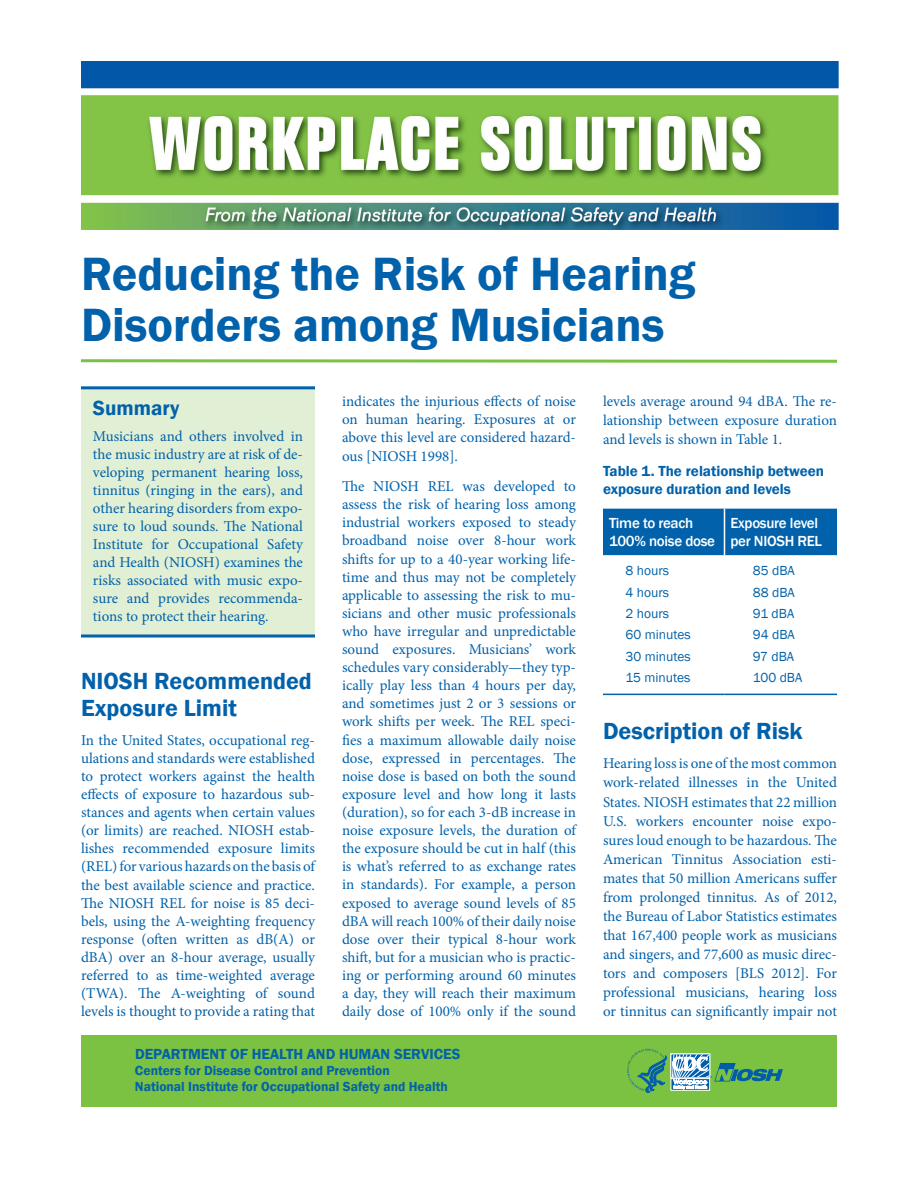
<style>
.page{position:relative;width:918px;height:1188px;background:#fff}
.page>*{position:absolute;margin:0;border:0;box-sizing:border-box;transform-origin:0 0}
.Heading_1{font:600 48px/51px "Franklin Gothic";color:#0161aa}
.Heading_2{font:600 24px/27.2px "Franklin Gothic";color:#0161aa}
.Heading_2s{font:600 21px "Franklin Gothic";color:#0161aa}
.P1{font:15px/18.1px "Minion Pro";color:#0161aa;text-align:justify}
.Summary_text{font:15px/18px "Minion Pro";letter-spacing:-.005em;color:#0161aa;text-align:justify}
.t1{font:600 15px/18px "Franklin Gothic";color:#0161aa}
.P1-2{font:500 15px/18px "Franklin Gothic";letter-spacing:-.02em;color:#fff}
.t2{font:600 13.5px/16.2px "Franklin Gothic";color:#0161aa}
.P1-3{font:13.5px "Franklin Gothic";color:#0161aa}
</style>
<div class="page">
<img style="left:81px;top:61px;width:757px;height:169px">
<div style="left:81px;top:1035px;width:756px;height:72px;background:#7bc142"></div>
<svg style="left:627px;top:1049px;width:156px;height:44px"></svg>
<svg style="left:81px;top:359px;width:756px;height:4px;background:#9bd070"></svg>
<div style="left:81px;top:388px;width:234px;height:248px;background:#e1efd4"></div>
<svg style="left:81px;top:634px;width:234px;height:4px"></svg>
<hr style="left:81px;top:386px;width:234px;height:3px;background:#0161aa">
<div style="left:603px;top:509px;width:234px;height:46px;background:#0161aa"></div>
<hr style="left:724px;top:509px;width:1px;height:46px;background:#fff">
<hr style="left:603px;top:694px;width:121px;height:1px;background:#0161aa">
<hr style="left:725px;top:694px;width:112px;height:1px;background:#0161aa">
<p class="Heading_1" style="left:81px;top:249px;width:616px">Reducing the Risk of Hearing<br>Disorders among Musicians</p>
<p class="Heading_2s" style="left:93px;top:395px;width:88px">Summary</p>
<p class="Summary_text" style="left:93px;top:427px;width:212px">Musicians and others involved in the music industry are at risk of de&shy;veloping permanent hearing loss, tinnitus (ringing in the ears), and other hearing disorders from expo&shy;sure to loud sounds. The National Institute for Occupational Safety and Health (NIOSH) examines the risks associated with music expo&shy;sure and provides recommenda&shy;tions to protect their hearing.</p>
<p class="Heading_2" style="left:81px;top:668px;width:232px">NIOSH Recommended<br>Exposure Limit</p>
<p class="P1" style="left:81px;top:731px;width:236px">In the United States, occupational reg&shy;ulations and standards were established to protect workers against the health effects of exposure to hazardous sub&shy;stances and agents when certain values (or limits) are reached. NIOSH estab&shy;lishes recommended exposure limits (REL) for various hazards on the basis of the best available science and practice.<br>The NIOSH REL for noise is 85 deci&shy;bels, using the A-weighting frequency response (often written as dB(A) or dBA) over an 8-hour average, usually referred to as time-weighted average (TWA). The A-weighting of sound levels is thought to provide a rating that</p>
<p class="P1" style="left:342px;top:392px;width:236px">indicates the injurious effects of noise on human hearing. Exposures at or above this level are considered hazard&shy;ous [NIOSH 1998].</p>
<p class="P1" style="left:342px;top:477px;width:236px">The NIOSH REL was developed to assess the risk of hearing loss among industrial workers exposed to steady broadband noise over 8-hour work shifts for up to a 40-year working life&shy;time and thus may not be completely applicable to assessing the risk to mu&shy;sicians and other music professionals who have irregular and unpredictable sound exposures. Musicians’ work schedules vary considerably—they typ&shy;ically play less than 4 hours per day, and sometimes just 2 or 3 sessions or work shifts per week. The REL speci&shy;fies a maximum allowable daily noise dose, expressed in percentages. The noise dose is based on both the sound exposure level and how long it lasts (duration), so for each 3-dB increase in noise exposure levels, the duration of the exposure should be cut in half (this is what’s referred to as exchange rates in standards). For example, a person exposed to average sound levels of 85 dBA will reach 100% of their daily noise dose over their typical 8-hour work shift, but for a musician who is practic&shy;ing or performing around 60 minutes a day, they will reach their maximum daily dose of 100% only if the sound</p>
<p class="t1" style="left:135px;top:1045px;width:327px">DEPARTMENT OF HEALTH AND HUMAN SERVICES</p>
<p class="t2" style="left:135px;top:1063px;width:314px">Centers for Disease Control and Prevention<br>National Institute for Occupational Safety and Health</p>
<p class="P1" style="left:603px;top:392px;width:236px;line-height:19px">levels average around 94 dBA. The re&shy;lationship between exposure duration and levels is shown in Table 1.</p>
<p class="t1" style="left:603px;top:462px;width:223px">Table 1. The relationship between exposure duration and levels</p>
<p class="P1-2" style="left:609px;top:514px;width:108px">Time to reach<br>100% noise dose</p>
<p class="P1-2" style="left:730px;top:514px;width:93px">Exposure level per NIOSH REL</p>
<p class="P1-3" style="left:626px;top:562px;width:45px">8 hours</p>
<p class="P1-3" style="left:753px;top:562px;width:43px">85 dBA</p>
<p class="P1-3" style="left:626px;top:584px;width:45px">4 hours</p>
<p class="P1-3" style="left:753px;top:584px;width:43px">88 dBA</p>
<p class="P1-3" style="left:626px;top:605px;width:45px">2 hours</p>
<p class="P1-3" style="left:753px;top:605px;width:43px">91 dBA</p>
<p class="P1-3" style="left:626px;top:627px;width:67px">60 minutes</p>
<p class="P1-3" style="left:753px;top:627px;width:43px">94 dBA</p>
<p class="P1-3" style="left:626px;top:648px;width:67px">30 minutes</p>
<p class="P1-3" style="left:753px;top:648px;width:43px">97 dBA</p>
<p class="P1-3" style="left:626px;top:669px;width:66px">15 minutes</p>
<p class="P1-3" style="left:753px;top:669px;width:51px">100 dBA</p>
<p class="Heading_2" style="left:603px;top:717px;width:201px">Description of Risk</p>
<p class="P1" style="left:603px;top:754px;width:236px;line-height:19px">Hearing loss is one of the most common work-related illnesses in the United States. NIOSH estimates that 22 million U.S. workers encounter noise expo&shy;sures loud enough to be hazardous. The American Tinnitus Association esti&shy;mates that 50 million Americans suffer from prolonged tinnitus. As of 2012, the Bureau of Labor Statistics estimates that 167,400 people work as musicians and singers, and 77,600 as music direc&shy;tors and composers [BLS 2012]. For professional musicians, hearing loss or tinnitus can significantly impair not</p>
</div>
